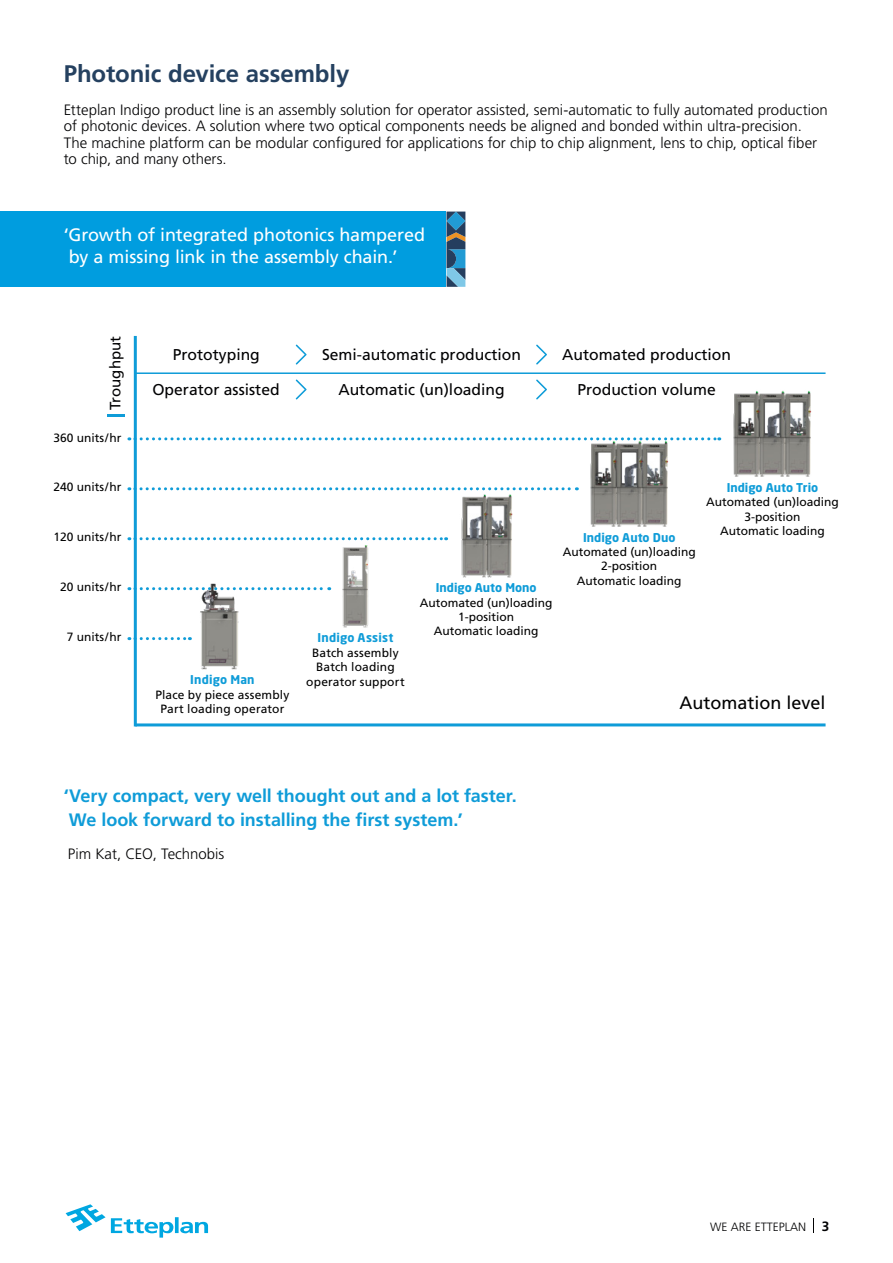
<style>
.page{position:relative;width:893px;height:1263px;background:#fff}
.page>*{position:absolute;margin:0;border:0;box-sizing:border-box;transform-origin:0 0}
.t1{font:700 24px "Frutiger LT Std";letter-spacing:-.005em;color:#254160}
.t2{font:700 18px/24px "Frutiger LT Std";letter-spacing:-.005em;color:#0f9cd8}
.t3{font:18px/21.6px "Frutiger LT Std";letter-spacing:-.005em;color:#fff}
.t4{font:18px "Frutiger LT Std";color:#000}
.t5{font:15.6px "Frutiger LT Std";color:#020203}
.t6{font:300 15px/16.5px "Frutiger LT Std";color:#020203}
.t7{font:15px "Frutiger LT Std";color:#020203}
.t8{font:12px/14.4px "Frutiger LT Std";color:#000;text-align:center}
.t9{font:700 12px "Neo Sans Std";color:#0f9cd8}
.t10{font:300 12px "Frutiger LT Std";color:#020203}
.s1{font-weight:700;font-size:13.5px}
</style>
<div class="page">
<svg style="left:66px;top:1204px;width:142px;height:33px"></svg>
<svg style="left:813px;top:1218px;width:1px;height:15px"></svg>
<div style="left:0;top:212px;width:446px;height:75px;background:#009ddf"></div>
<svg style="left:129px;top:587px;width:201px;height:3px"></svg>
<svg style="left:129px;top:637px;width:61px;height:3px"></svg>
<svg style="left:129px;top:537px;width:318px;height:3px"></svg>
<svg style="left:129px;top:487px;width:448px;height:3px"></svg>
<svg style="left:129px;top:437px;width:591px;height:3px"></svg>
<hr style="left:135px;top:372px;width:690px;height:2px;background:#0f9cd8">
<hr style="left:134px;top:336px;width:3px;height:390px;background:#0f9cd8">
<hr style="left:135px;top:723px;width:690px;height:3px;background:#0f9cd8">
<svg style="left:296px;top:380px;width:11px;height:19px"></svg>
<svg style="left:536px;top:380px;width:11px;height:19px"></svg>
<svg style="left:296px;top:345px;width:11px;height:19px"></svg>
<svg style="left:536px;top:345px;width:11px;height:19px"></svg>
<img style="left:199px;top:583px;width:39px;height:87px">
<img style="left:342px;top:545px;width:27px;height:83px">
<img style="left:461px;top:494px;width:52px;height:84px">
<img style="left:590px;top:439px;width:79px;height:88px">
<img style="left:733px;top:391px;width:79px;height:86px">
<svg style="left:107px;top:414px;width:17px;height:2px"></svg>
<svg style="left:446px;top:212px;width:19px;height:75px"></svg>
<h1 class="t1" style="left:64px;top:59px;width:287px">Photonic device assembly</h1>
<p class="t6" style="left:64px;top:102px;width:766px">Etteplan Indigo product line is an assembly solution for operator assisted, semi-automatic to fully automated production of photonic devices. A solution where two optical components needs be aligned and bonded within ultra-precision.<br>The machine platform can be modular configured for applications for chip to chip alignment, lens to chip, optical fiber to chip, and many others.</p>
<p class="t3" style="left:64px;top:224px;width:363px">‘Growth of integrated photonics hampered by a missing link in the assembly chain.’</p>
<p class="t7" style="left:106px;top:410px;width:75px;rotate:-90deg">Troughput</p>
<p class="t8" style="left:54px;top:430px;width:69px">360 units/hr</p>
<p class="t5" style="left:173px;top:346px;width:89px">Prototyping</p>
<p class="t5" style="left:322px;top:345px;width:200px">Semi-automatic production</p>
<p class="t5" style="left:562px;top:346px;width:170px">Automated production</p>
<p class="t5" style="left:152px;top:381px;width:129px">Operator assisted</p>
<p class="t5" style="left:338px;top:381px;width:168px">Automatic (un)loading</p>
<p class="t5" style="left:577px;top:381px;width:140px">Production volume</p>
<p class="t8" style="left:54px;top:480px;width:69px">240 units/hr</p>
<p class="t8" style="left:54px;top:530px;width:69px">120 units/hr</p>
<p class="t8" style="left:60px;top:579px;width:63px">20 units/hr</p>
<p class="t8" style="left:67px;top:629px;width:56px">7 units/hr</p>
<p class="t9" style="left:190px;top:672px;width:66px">Indigo Man</p>
<p class="t8" style="left:155px;top:687px;width:135px">Place by piece assembly<br>Part loading operator</p>
<p class="t9" style="left:317px;top:630px;width:77px">Indigo Assist</p>
<p class="t8" style="left:306px;top:645px;width:100px">Batch assembly<br>Batch loading operator support</p>
<p class="t9" style="left:436px;top:580px;width:102px">Indigo Auto Mono</p>
<p class="t8" style="left:420px;top:595px;width:134px">Automated (un)loading<br>1-position<br>Automatic loading</p>
<p class="t9" style="left:583px;top:529px;width:94px">Indigo Auto Duo</p>
<p class="t8" style="left:563px;top:545px;width:134px">Automated (un)loading<br>2-position<br>Automatic loading</p>
<p class="t9" style="left:727px;top:480px;width:93px">Indigo Auto Trio</p>
<p class="t8" style="left:706px;top:495px;width:134px">Automated (un)loading<br>3-position<br>Automatic loading</p>
<p class="t4" style="left:679px;top:692px;width:148px">Automation level</p>
<p class="t2" style="left:64px;top:784px;width:454px">‘Very compact, very well thought out and a lot faster.<br>We look forward to installing the first system.’</p>
<p class="t6" style="left:68px;top:846px;width:158px">Pim Kat, CEO, Technobis</p>
<p class="t10" style="left:710px;top:1220px;width:121px">WE ARE ETTEPLAN <span class="s1">3</span></p>
</div>
